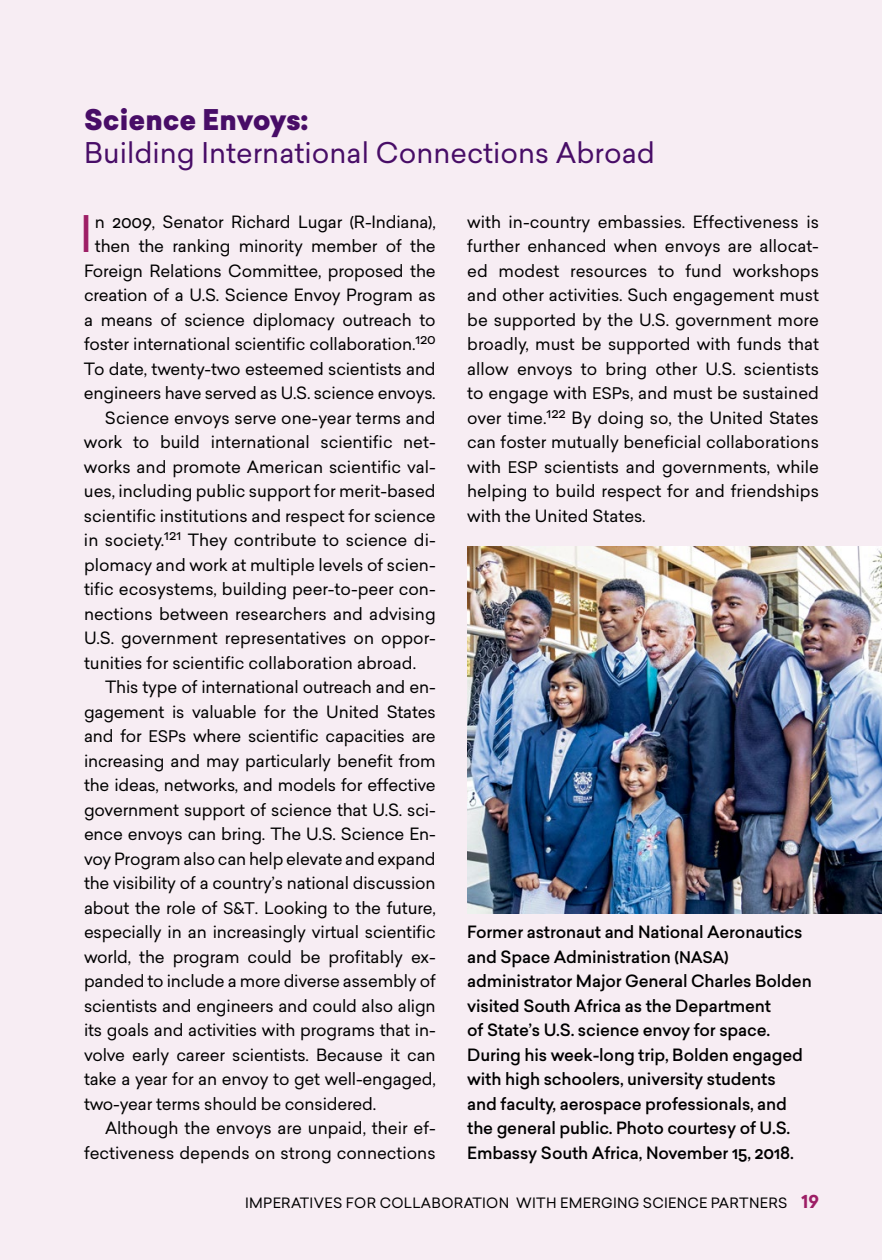
<style>
.page{position:relative;width:882px;height:1260px;background:#f7edf3}
.page>*{position:absolute;margin:0;border:0;box-sizing:border-box;transform-origin:0 0}
.t1{font:49.35px "Sailec";color:#9d1e65}
.t2{font:28px "Sailec";color:#480d67}
.t3{font:900 28px "Sailec";color:#480d67}
.t4{font:700 17.5px "Sailec";color:#9d1e65}
.t5{font:16.62px/24.5px "Sailec";letter-spacing:-.01em;color:#000;text-align:justify}
.t6{font:500 16.62px/24.5px "Sailec";letter-spacing:-.01em;color:#000}
.t7{font:14px "Sailec";letter-spacing:.02em;color:#000}
.s1{font-size:15.75px}
</style>
<div class="page">
<img style="left:467px;top:546px;width:415px;height:367px">
<h2 class="t3" style="left:84px;top:99px;width:226px">Science Envoys:</h2>
<h2 class="t2" style="left:84px;top:133px;width:573px">Building International Connections Abroad</h2>
<p class="t5" style="left:467px;top:209px;width:353px">with in-country embassies. Effectiveness is further enhanced when envoys are allocat&shy;ed modest resources to fund workshops and other activities. Such engagement must be supported by the U.S. government more broadly, must be supported with funds that allow envoys to bring other U.S. scientists to engage with <span class="s1">ESP</span>s, and must be sustained over time.<sup>122</sup> By doing so, the United States can foster mutually beneficial collaborations with <span class="s1">ESP</span> scientists and governments, while helping to build respect for and friendships with the United States.</p>
<h1 class="t1" style="left:80px;top:200px;width:15px">I</h1>
<p class="t5" style="left:95px;top:209px;width:342px">n 2009, Senator Richard Lugar (R-Indiana),</p>
<p class="t5" style="left:95px;top:233px;width:342px">then the ranking minority member of the</p>
<p class="t5" style="left:84px;top:258px;width:353px">Foreign Relations Committee, proposed the</p>
<p class="t5" style="left:84px;top:282px;width:353px">creation of a U.S. Science Envoy Program as</p>
<p class="t5" style="left:84px;top:307px;width:353px">a means of science diplomacy outreach to</p>
<p class="t5" style="left:84px;top:331px;width:353px">foster international scientific collaboration.<sup>120</sup></p>
<p class="t5" style="left:84px;top:356px;width:353px">To date, twenty-two esteemed scientists and</p>
<p class="t5" style="left:84px;top:380px;width:353px">engineers have served as U.S. science envoys.</p>
<p class="t5" style="left:105px;top:405px;width:332px">Science envoys serve one-year terms and</p>
<p class="t5" style="left:84px;top:429px;width:353px">work to build international scientific net-</p>
<p class="t5" style="left:84px;top:454px;width:353px">works and promote American scientific val-</p>
<p class="t5" style="left:84px;top:478px;width:353px">ues, including public support for merit-based</p>
<p class="t5" style="left:84px;top:503px;width:353px">scientific institutions and respect for science</p>
<p class="t5" style="left:84px;top:527px;width:353px">in society.<sup>121</sup> They contribute to science di-</p>
<p class="t5" style="left:84px;top:552px;width:353px">plomacy and work at multiple levels of scien-</p>
<p class="t5" style="left:84px;top:576px;width:353px">tific ecosystems, building peer-to-peer con-</p>
<p class="t5" style="left:84px;top:601px;width:353px">nections between researchers and advising</p>
<p class="t5" style="left:84px;top:625px;width:353px">U.S. government representatives on oppor-</p>
<p class="t5" style="left:84px;top:650px;width:334px">tunities for scientific collaboration abroad.</p>
<p class="t5" style="left:105px;top:674px;width:332px">This type of international outreach and en-</p>
<p class="t5" style="left:84px;top:699px;width:353px">gagement is valuable for the United States</p>
<p class="t5" style="left:84px;top:723px;width:353px">and for <span class="s1">ESP</span>s where scientific capacities are</p>
<p class="t5" style="left:84px;top:748px;width:353px">increasing and may particularly benefit from</p>
<p class="t5" style="left:84px;top:772px;width:353px">the ideas, networks, and models for effective</p>
<p class="t5" style="left:84px;top:797px;width:353px">government support of science that U.S. sci-</p>
<p class="t5" style="left:84px;top:821px;width:353px">ence envoys can bring. The U.S. Science En-</p>
<p class="t5" style="left:84px;top:846px;width:353px">voy Program also can help elevate and expand</p>
<p class="t5" style="left:84px;top:870px;width:353px">the visibility of a country’s national discussion</p>
<p class="t5" style="left:84px;top:895px;width:353px">about the role of <span class="s1">S&amp;T</span>. Looking to the future,</p>
<p class="t5" style="left:84px;top:919px;width:353px">especially in an increasingly virtual scientific</p>
<p class="t5" style="left:84px;top:944px;width:353px">world, the program could be profitably ex-</p>
<p class="t5" style="left:84px;top:968px;width:353px">panded to include a more diverse assembly of</p>
<p class="t5" style="left:84px;top:993px;width:353px">scientists and engineers and could also align</p>
<p class="t5" style="left:84px;top:1017px;width:353px">its goals and activities with programs that in-</p>
<p class="t5" style="left:84px;top:1042px;width:353px">volve early career scientists. Because it can</p>
<p class="t5" style="left:84px;top:1066px;width:353px">take a year for an envoy to get well-engaged,</p>
<p class="t5" style="left:84px;top:1091px;width:294px">two-year terms should be considered.</p>
<p class="t5" style="left:105px;top:1116px;width:332px">Although the envoys are unpaid, their ef-</p>
<p class="t5" style="left:84px;top:1140px;width:353px">fectiveness depends on strong connections</p>
<p class="t7" style="left:245px;top:1193px;width:15px">Imperatives</p>
<p class="t7" style="left:346px;top:1193px;width:11px">for</p>
<p class="t7" style="left:380px;top:1193px;width:23px">Collaboratio</p>
<p class="t7" style="left:499px;top:1193px;width:24px">n with</p>
<p class="t7" style="left:560px;top:1193px;width:19px">Emergi</p>
<p class="t7" style="left:617px;top:1193px;width:113px">ng Science Part</p>
<p class="t7" style="left:749px;top:1193px;width:21px">ners</p>
<p class="t4" style="left:801px;top:1189px;width:19px">19</p>
<p class="t6" style="left:467px;top:920px;width:346px">Former astronaut and National Aeronautics and Space Administration (<span class="s1">NASA</span>) administrator Major General Charles Bolden visited South Africa as the Department<br>of State’s U.S. science envoy for space.<br>During his week-long trip, Bolden engaged with high schoolers, university students<br>and faculty, aerospace professionals, and the general public. Photo courtesy of U.S.<br>Embassy South Africa, November 15, 2018.</p>
</div>
